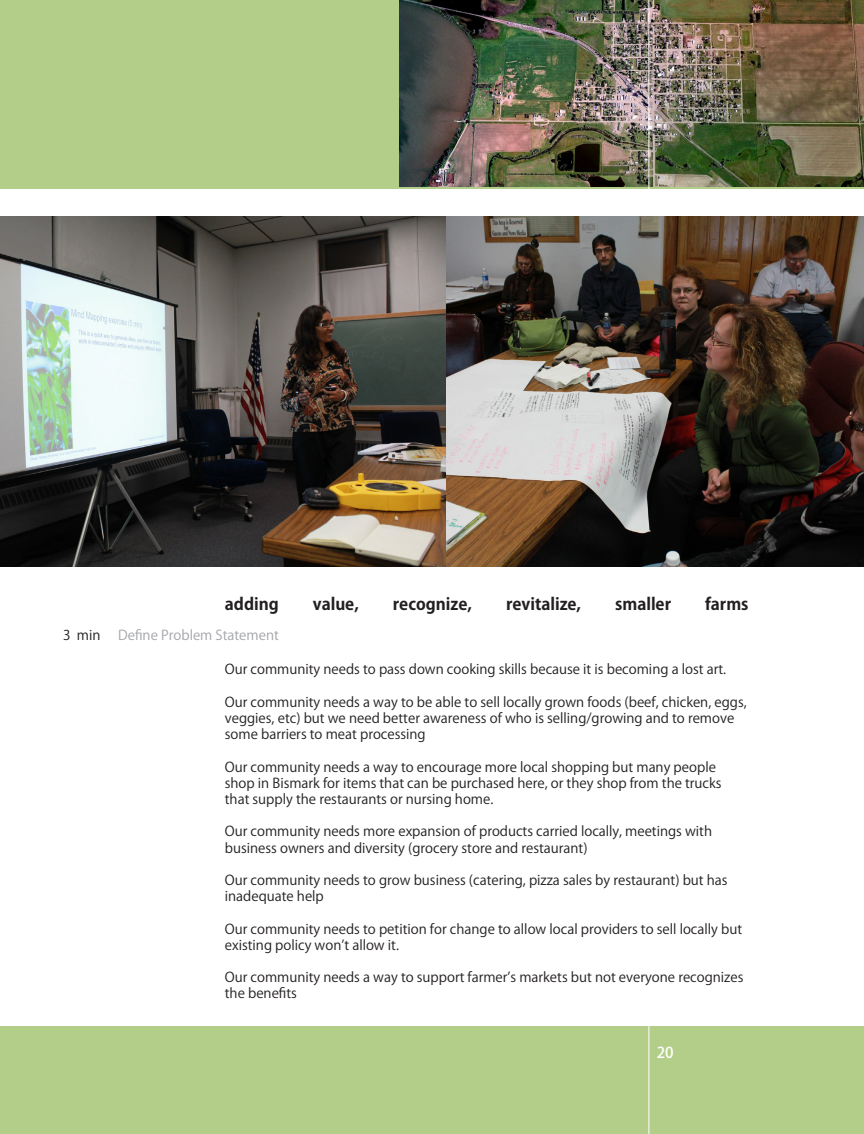
<style>
.page{position:relative;width:864px;height:1134px;background:#fff}
.page>*{position:absolute;margin:0;border:0;box-sizing:border-box;transform-origin:0 0}
.t1{font:700 16.5px "Koz Go Pro";color:#231f20}
.t2{font:500 15px "Koz Go Pro";color:#fff}
.t3{font:13.5px/16.2px "Koz Go Pro";color:#231f20}
.t4{font:13.5px "Koz Go Pro";color:#a4a5a9}
</style>
<div class="page">
<div style="left:0;top:0;width:864px;height:189px;background:#b3ce88"></div>
<img style="left:400px;top:0;width:464px;height:187px">
<div style="left:0;top:1026px;width:864px;height:108px;background:#b3ce88"></div>
<hr style="left:649px;top:0;width:1px;height:1134px;background:#fff">
<img style="left:0;top:216px;width:864px;height:351px">
<p class="t1" style="left:225px;top:593px;width:55px">adding</p>
<p class="t1" style="left:313px;top:593px;width:48px">value,</p>
<p class="t1" style="left:393px;top:593px;width:81px">recognize,</p>
<p class="t1" style="left:506px;top:593px;width:77px">revitalize,</p>
<p class="t1" style="left:615px;top:593px;width:57px">smaller</p>
<p class="t1" style="left:705px;top:593px;width:45px">farms</p>
<p class="t3" style="left:63px;top:627px;width:39px">3 min</p>
<p class="t4" style="left:118px;top:626px;width:162px">Define Problem Statement</p>
<p class="t3" style="left:225px;top:662px;width:503px">Our community needs to pass down cooking skills because it is becoming a lost art.</p>
<p class="t3" style="left:225px;top:694px;width:523px">Our community needs a way to be able to sell locally grown foods (beef, chicken, eggs, veggies, etc) but we need better awareness of who is selling/growing and to remove some barriers to meat processing</p>
<p class="t3" style="left:225px;top:759px;width:498px">Our community needs a way to encourage more local shopping but many people shop in Bismark for items that can be purchased here, or they shop from the trucks that supply the restaurants or nursing home.</p>
<p class="t3" style="left:225px;top:824px;width:489px">Our community needs more expansion of products carried locally, meetings with business owners and diversity (grocery store and restaurant)</p>
<p class="t3" style="left:225px;top:872px;width:504px">Our community needs to grow business (catering, pizza sales by restaurant) but has inadequate help</p>
<p class="t3" style="left:225px;top:921px;width:519px">Our community needs to petition for change to allow local providers to sell locally but existing policy won’t allow it.</p>
<p class="t3" style="left:225px;top:969px;width:520px">Our community needs a way to support farmer’s markets but not everyone recognizes the benefits</p>
<p class="t2" style="left:657px;top:1043px;width:18px">20</p>
</div>
